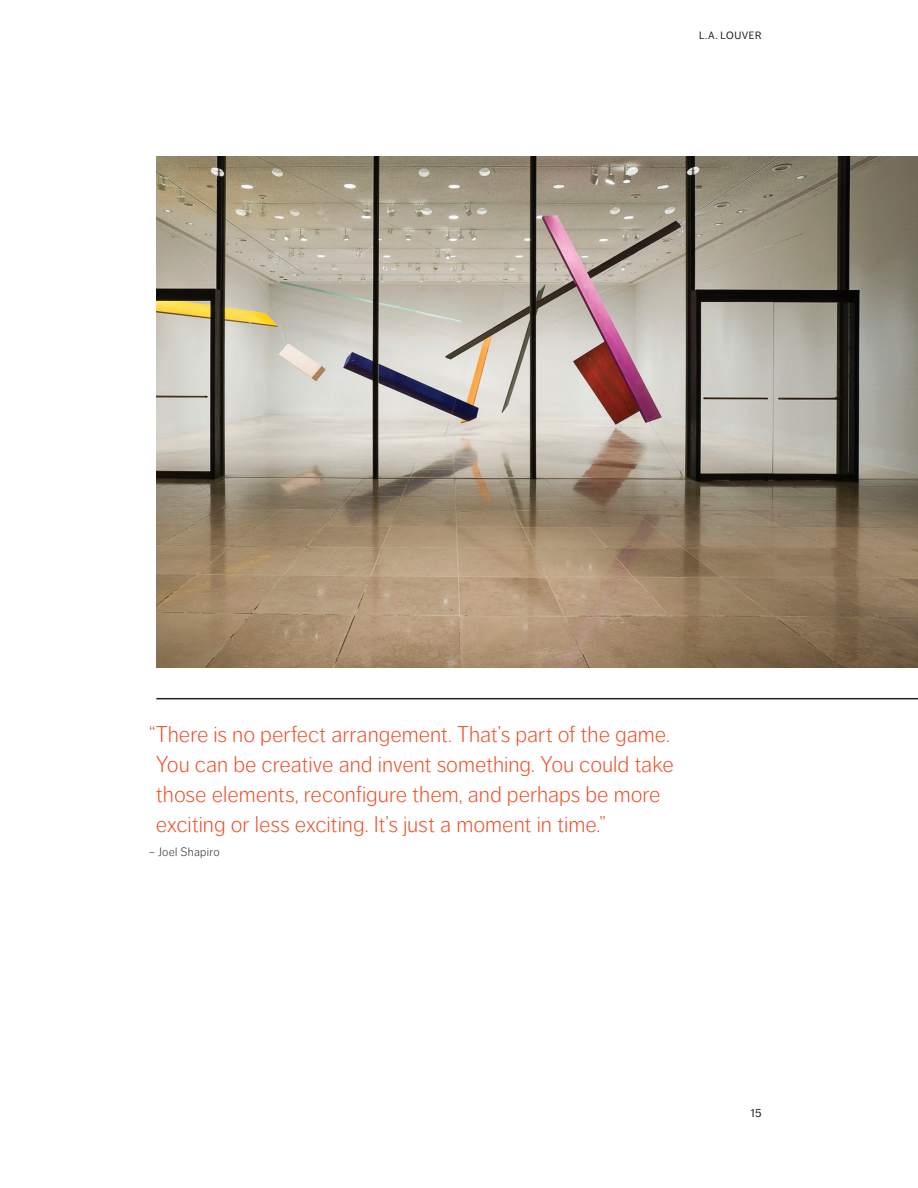
<style>
.page{position:relative;width:918px;height:1188px;background:#fff}
.page>*{position:absolute;margin:0;border:0;box-sizing:border-box;transform-origin:0 0}
.t1{font:300 22.5px/30px "Dagny OT";color:#f04a23}
.t2{font:300 12px "Dagny OT";letter-spacing:.03em;color:#231f20}
.t3{font:12px "Dagny OT";color:#231f20}
.t4{font:10.5px "Dagny OT";letter-spacing:.05em;color:#231f20}
</style>
<div class="page">
<hr style="left:156px;top:698px;width:762px;height:1px;background:#231f20">
<img style="left:156px;top:156px;width:762px;height:512px">
<p class="t4" style="left:699px;top:29px;width:64px">L.A. LOUVER</p>
<p class="t1" style="left:156px;top:720px;width:520px;text-indent:-7px">“There is no perfect arrangement. That’s part of the game.<br>You can be creative and invent something. You could take those elements, reconfigure them, and perhaps be more exciting or less exciting. It’s just a moment in time.”</p>
<p class="t2" style="left:149px;top:845px;width:72px">– Joel Shapiro</p>
<p class="t3" style="left:751px;top:1106px;width:12px">15</p>
</div>
